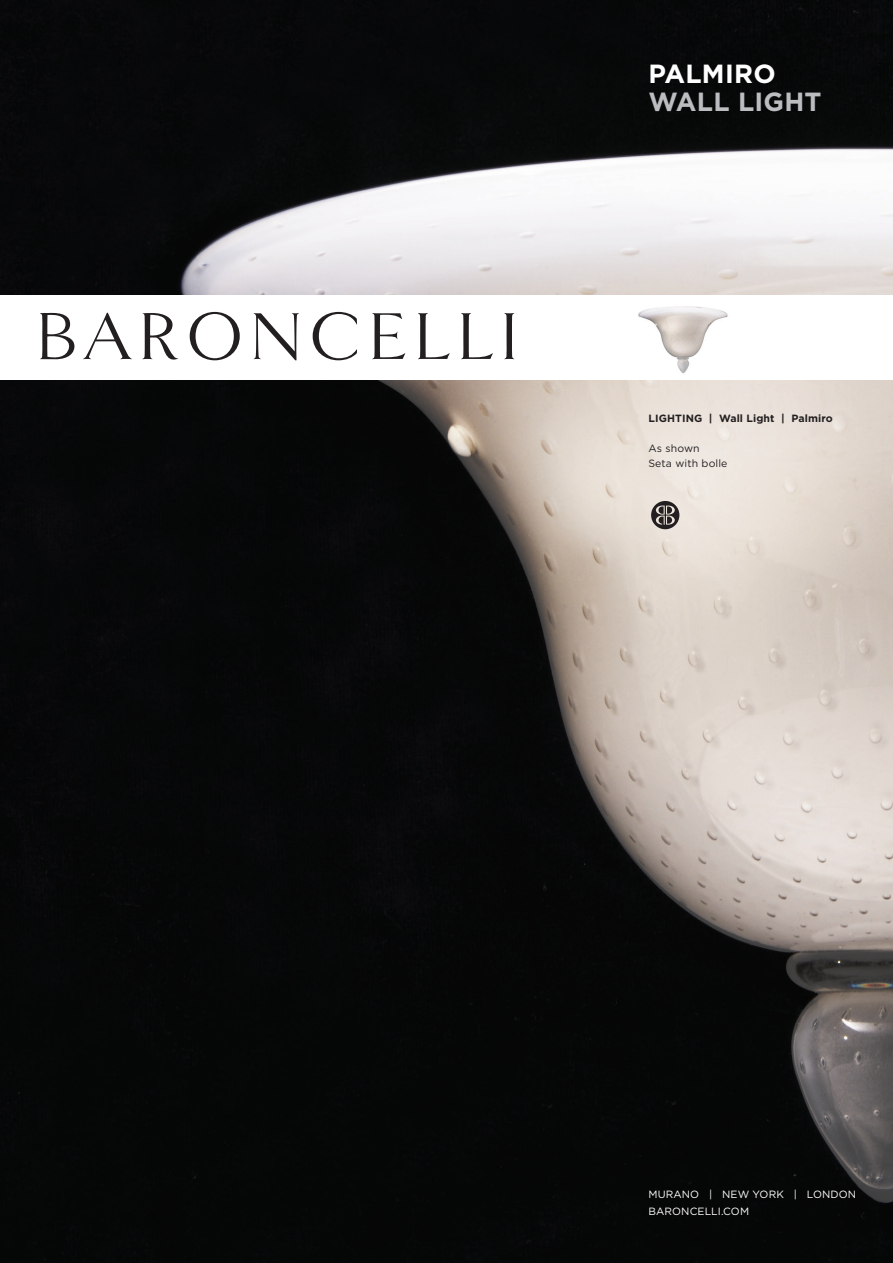
<style>
.page{position:relative;width:893px;height:1263px;background:#fff}
.page>*{position:absolute;margin:0;border:0;box-sizing:border-box;transform-origin:0 0}
.t1{font:700 26.25px "Gotham";letter-spacing:.01em;color:#bcbdc0}
.t2{font:700 26.25px "Gotham";color:#fff}
.t3{font:10.5px/16.5px "Gotham";letter-spacing:.01em;color:#fff}
.t4{font:700 10.5px "Gotham";letter-spacing:.01em;color:#231f20}
.t5{font:10.5px/15px "Gotham";letter-spacing:.01em;color:#231f20}
</style>
<div class="page">
<img style="left:0;top:0;width:893px;height:1263px">
<div style="left:0;top:295px;width:893px;height:84px;background:#fff"></div>
<svg style="left:40px;top:312px;width:475px;height:48px"></svg>
<img style="left:638px;top:306px;width:90px;height:68px">
<svg style="left:651px;top:501px;width:28px;height:28px"></svg>
<h1 class="t2" style="left:648px;top:58px;width:129px">Palmi ro</h1>
<h1 class="t1" style="left:648px;top:85px;width:175px">WALL LIGHT</h1>
<p class="t4" style="left:648px;top:412px;width:186px">LIGHTING | Wall Light | Palmiro</p>
<p class="t5" style="left:648px;top:441px;width:81px">As shown<br>Seta with bolle</p>
<p class="t3" style="left:648px;top:1186px;width:209px">MURANO | NEW YORK | LONDON<br>Baroncelli .com</p>
</div>
